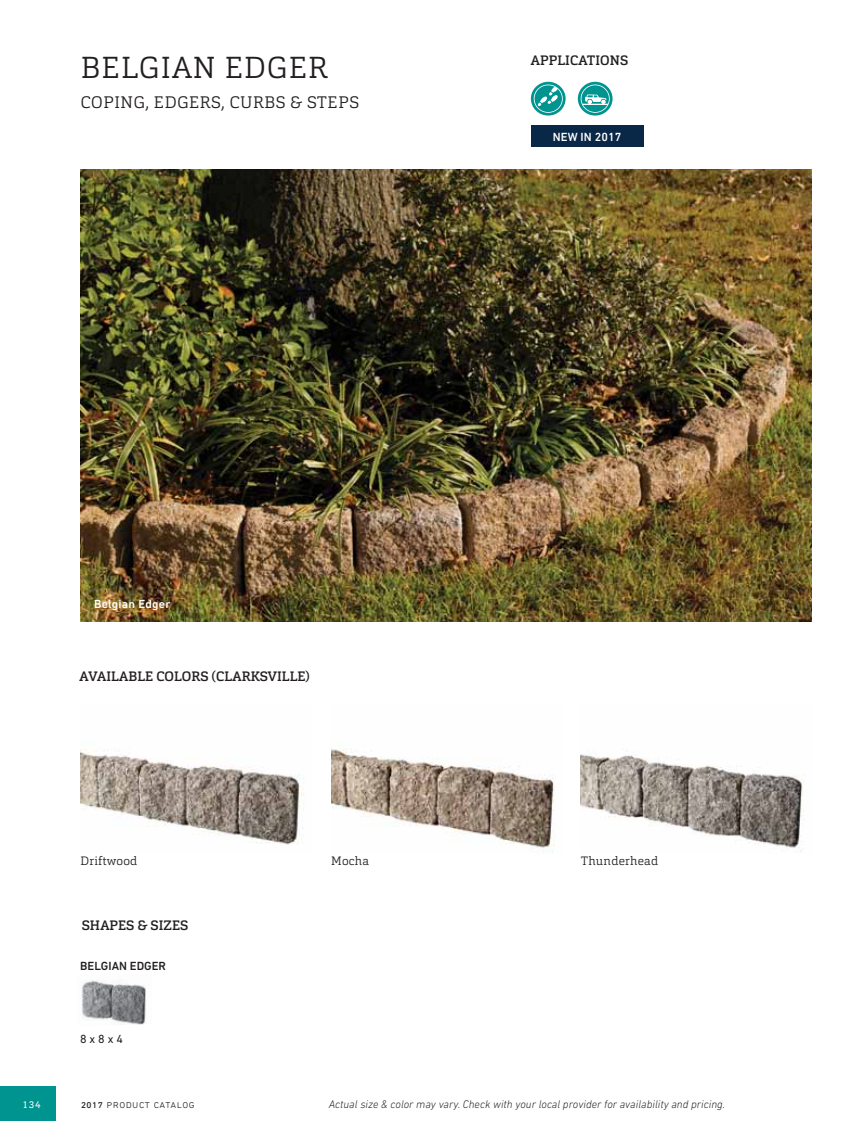
<style>
.page{position:relative;width:865px;height:1135px;background:#fff}
.page>*{position:absolute;margin:0;border:0;box-sizing:border-box;transform-origin:0 0}
.t1{font:300 30px "Cargan";letter-spacing:.04em;color:#231f20}
.t2{font:300 16.5px "Cargan";letter-spacing:.035em;color:#231f20}
.t3{font:500 13.5px "Cargan";letter-spacing:.005em;color:#231f20}
.t4{font:300 12px "Cargan";letter-spacing:.02em;color:#231f20}
.t5{font:500 12px "DIN Next LT Pro";letter-spacing:.02em;color:#fff}
.t6{font:500 12px "DIN Next W1 G";color:#231f20}
.t7{font:12px "DIN Next W1 G";color:#231f20}
.t8{font:italic 300 11.25px "DIN Next W1 G";color:#231f20}
.t9{font:300 11.25px "DIN Next LT Pro";letter-spacing:.04em;color:#231f20}
.t10{font:9.75px "Cargan";color:#fff}
.s1{font-weight:400}
</style>
<div class="page">
<img style="left:331px;top:749px;width:224px;height:103px">
<img style="left:580px;top:754px;width:224px;height:98px">
<img style="left:80px;top:749px;width:224px;height:96px">
<svg style="left:577px;top:82px;width:35px;height:33px"></svg>
<svg style="left:580px;top:84px;width:29px;height:29px"></svg>
<svg style="left:530px;top:82px;width:35px;height:33px"></svg>
<svg style="left:532px;top:84px;width:32px;height:29px"></svg>
<img style="left:81px;top:170px;width:729px;height:451px">
<div style="left:530px;top:125px;width:113px;height:22px;background:#092847"></div>
<div style="left:0;top:1086px;width:55px;height:34px;background:#009490"></div>
<img style="left:81px;top:980px;width:65px;height:45px">
<h1 class="t1" style="left:81px;top:56px;width:249px">BELGIAN EDGER</h1>
<h2 class="t2" style="left:81px;top:96px;width:279px">COPING, EDGERS, CURBS &amp; STEPS</h2>
<p class="t3" style="left:530px;top:56px;width:99px">APPLICATIONS</p>
<p class="t5" style="left:552px;top:132px;width:70px">NEW IN 2017</p>
<p class="t5" style="left:94px;top:599px;width:78px">Belgian Edger</p>
<p class="t3" style="left:80px;top:671px;width:232px">AVAILABLE COLORS (CLARKSVILLE)</p>
<p class="t4" style="left:80px;top:856px;width:58px">Driftwood</p>
<p class="t4" style="left:331px;top:856px;width:39px">Mocha</p>
<p class="t4" style="left:580px;top:856px;width:79px">Thunderhead</p>
<p class="t3" style="left:82px;top:920px;width:108px">SHAPES &amp; SIZES</p>
<p class="t6" style="left:80px;top:961px;width:87px">BELGIAN EDGER</p>
<p class="t7" style="left:80px;top:1034px;width:44px">8 x 8 x 4</p>
<p class="t10" style="left:22px;top:1098px;width:20px">134</p>
<p class="t8" style="left:328px;top:1099px;width:398px">Actual size &amp; color may vary. Check with your local provider for availability and pricing.</p>
<p class="t9" style="left:81px;top:1099px;width:115px"><span class="s1">2017</span> product catalog</p>
</div>
